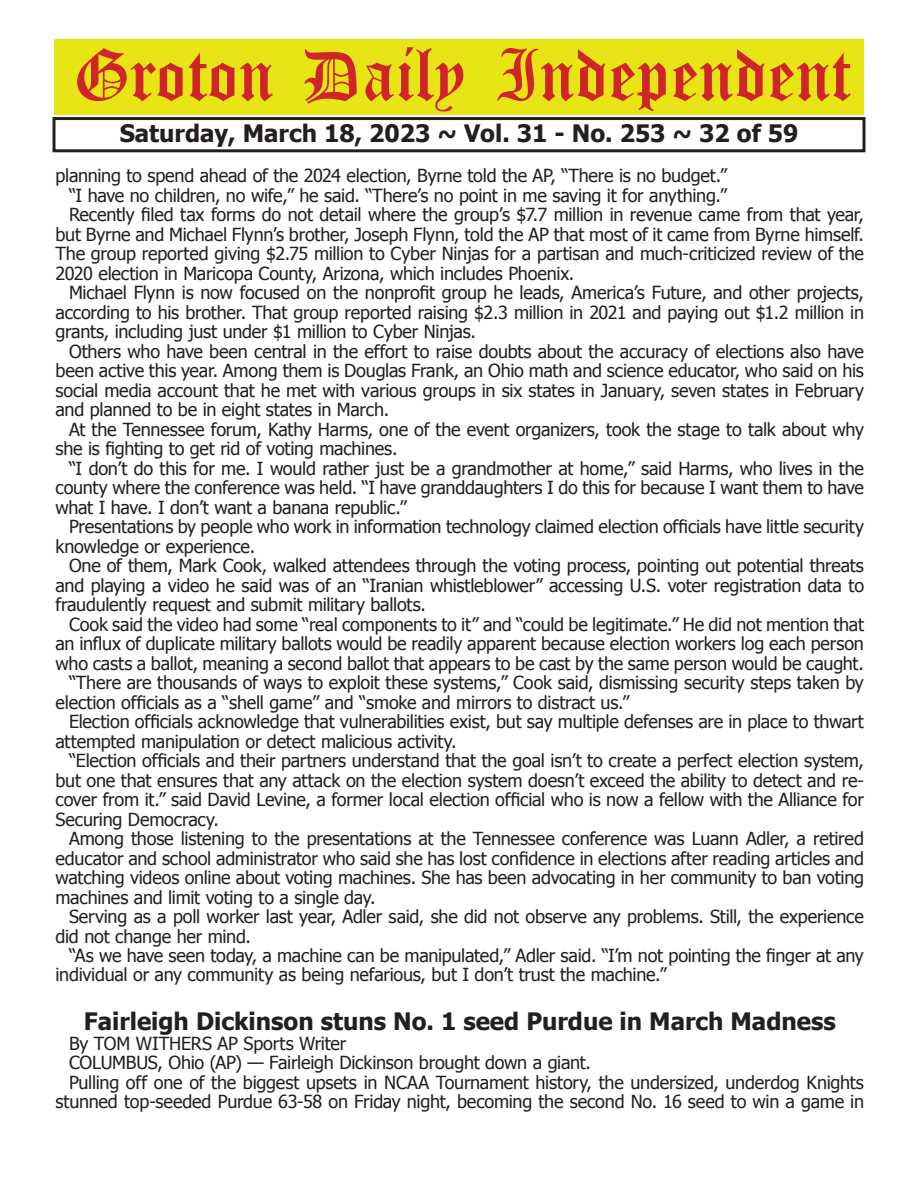
<style>
.page{position:relative;width:918px;height:1188px;background:#fff}
.page>*{position:absolute;margin:0;border:0;box-sizing:border-box;transform-origin:0 0}
.t1{font:54px "Old English Five";color:#d1232a}
.t2{font:700 24px "Tahoma";color:#231f20}
.t3{font:18px "Tahoma";letter-spacing:-.01em;color:#231f20}
</style>
<div class="page">
<div style="left:52px;top:117px;width:814px;height:35px;border:3px solid #231f20"></div>
<div style="left:54px;top:40px;width:810px;height:75px;background:#e7e515"></div>
<h1 class="t1" style="left:73px;top:50px;width:779px">Groton Daily Independent</h1>
<h2 class="t2" style="left:120px;top:116px;width:680px">Saturday, March 18, 2023 ~ Vol. 31 - No. 253 ~ 32 of 59</h2>
<p class="t3" style="left:56px;top:164px;width:673px">planning to spend ahead of the 2024 election, Byrne told the AP, “There is no budget.”</p>
<p class="t3" style="left:69px;top:183px;width:659px">“I have no children, no wife,” he said. “There’s no point in me saving it for anything.”</p>
<p class="t3" style="left:69px;top:203px;width:796px">Recently filed tax forms do not detail where the group’s $7.7 million in revenue came from that year,</p>
<p class="t3" style="left:56px;top:222px;width:810px">but Byrne and Michael Flynn’s brother, Joseph Flynn, told the AP that most of it came from Byrne himself.</p>
<p class="t3" style="left:56px;top:242px;width:810px">The group reported giving $2.75 million to Cyber Ninjas for a partisan and much-criticized review of the</p>
<p class="t3" style="left:56px;top:261px;width:520px">2020 election in Maricopa County, Arizona, which includes Phoenix.</p>
<p class="t3" style="left:69px;top:281px;width:797px">Michael Flynn is now focused on the nonprofit group he leads, America’s Future, and other projects,</p>
<p class="t3" style="left:56px;top:300px;width:810px">according to his brother. That group reported raising $2.3 million in 2021 and paying out $1.2 million in</p>
<p class="t3" style="left:56px;top:320px;width:422px">grants, including just under $1 million to Cyber Ninjas.</p>
<p class="t3" style="left:69px;top:339px;width:796px">Others who have been central in the effort to raise doubts about the accuracy of elections also have</p>
<p class="t3" style="left:56px;top:359px;width:810px">been active this year. Among them is Douglas Frank, an Ohio math and science educator, who said on his</p>
<p class="t3" style="left:56px;top:378px;width:810px">social media account that he met with various groups in six states in January, seven states in February</p>
<p class="t3" style="left:56px;top:398px;width:335px">and planned to be in eight states in March.</p>
<p class="t3" style="left:69px;top:417px;width:797px">At the Tennessee forum, Kathy Harms, one of the event organizers, took the stage to talk about why</p>
<p class="t3" style="left:56px;top:437px;width:343px">she is fighting to get rid of voting machines.</p>
<p class="t3" style="left:69px;top:456px;width:796px">“I don’t do this for me. I would rather just be a grandmother at home,” said Harms, who lives in the</p>
<p class="t3" style="left:56px;top:476px;width:810px">county where the conference was held. “I have granddaughters I do this for because I want them to have</p>
<p class="t3" style="left:56px;top:495px;width:353px">what I have. I don’t want a banana republic.”</p>
<p class="t3" style="left:69px;top:515px;width:797px">Presentations by people who work in information technology claimed election officials have little security</p>
<p class="t3" style="left:56px;top:534px;width:201px">knowledge or experience.</p>
<p class="t3" style="left:69px;top:554px;width:797px">One of them, Mark Cook, walked attendees through the voting process, pointing out potential threats</p>
<p class="t3" style="left:56px;top:573px;width:810px">and playing a video he said was of an “Iranian whistleblower” accessing U.S. voter registration data to</p>
<p class="t3" style="left:56px;top:592px;width:372px">fraudulently request and submit military ballots.</p>
<p class="t3" style="left:69px;top:612px;width:797px">Cook said the video had some “real components to it” and “could be legitimate.” He did not mention that</p>
<p class="t3" style="left:56px;top:631px;width:810px">an influx of duplicate military ballots would be readily apparent because election workers log each person</p>
<p class="t3" style="left:56px;top:651px;width:810px">who casts a ballot, meaning a second ballot that appears to be cast by the same person would be caught.</p>
<p class="t3" style="left:69px;top:670px;width:796px">“There are thousands of ways to exploit these systems,” Cook said, dismissing security steps taken by</p>
<p class="t3" style="left:56px;top:690px;width:576px">election officials as a “shell game” and “smoke and mirrors to distract us.”</p>
<p class="t3" style="left:69px;top:709px;width:796px">Election officials acknowledge that vulnerabilities exist, but say multiple defenses are in place to thwart</p>
<p class="t3" style="left:56px;top:729px;width:403px">attempted manipulation or detect malicious activity.</p>
<p class="t3" style="left:69px;top:748px;width:796px">“Election officials and their partners understand that the goal isn’t to create a perfect election system,</p>
<p class="t3" style="left:56px;top:768px;width:810px">but one that ensures that any attack on the election system doesn’t exceed the ability to detect and re-</p>
<p class="t3" style="left:56px;top:787px;width:810px">cover from it.” said David Levine, a former local election official who is now a fellow with the Alliance for</p>
<p class="t3" style="left:56px;top:807px;width:165px">Securing Democracy.</p>
<p class="t3" style="left:69px;top:826px;width:796px">Among those listening to the presentations at the Tennessee conference was Luann Adler, a retired</p>
<p class="t3" style="left:56px;top:846px;width:810px">educator and school administrator who said she has lost confidence in elections after reading articles and</p>
<p class="t3" style="left:56px;top:865px;width:810px">watching videos online about voting machines. She has been advocating in her community to ban voting</p>
<p class="t3" style="left:56px;top:885px;width:322px">machines and limit voting to a single day.</p>
<p class="t3" style="left:69px;top:904px;width:796px">Serving as a poll worker last year, Adler said, she did not observe any problems. Still, the experience</p>
<p class="t3" style="left:56px;top:924px;width:197px">did not change her mind.</p>
<p class="t3" style="left:69px;top:943px;width:796px">“As we have seen today, a machine can be manipulated,” Adler said. “I’m not pointing the finger at any</p>
<p class="t3" style="left:56px;top:963px;width:613px">individual or any community as being nefarious, but I don’t trust the machine.”</p>
<h2 class="t2" style="left:84px;top:1004px;width:753px">Fairleigh Dickinson stuns No. 1 seed Purdue in March Madness</h2>
<p class="t3" style="left:69px;top:1031px;width:279px">By TOM WITHERS AP Sports Writer</p>
<p class="t3" style="left:69px;top:1050px;width:524px">COLUMBUS, Ohio (AP) — Fairleigh Dickinson brought down a giant.</p>
<p class="t3" style="left:69px;top:1070px;width:796px">Pulling off one of the biggest upsets in NCAA Tournament history, the undersized, underdog Knights</p>
<p class="t3" style="left:56px;top:1089px;width:810px">stunned top-seeded Purdue 63-58 on Friday night, becoming the second No. 16 seed to win a game in</p>
</div>
